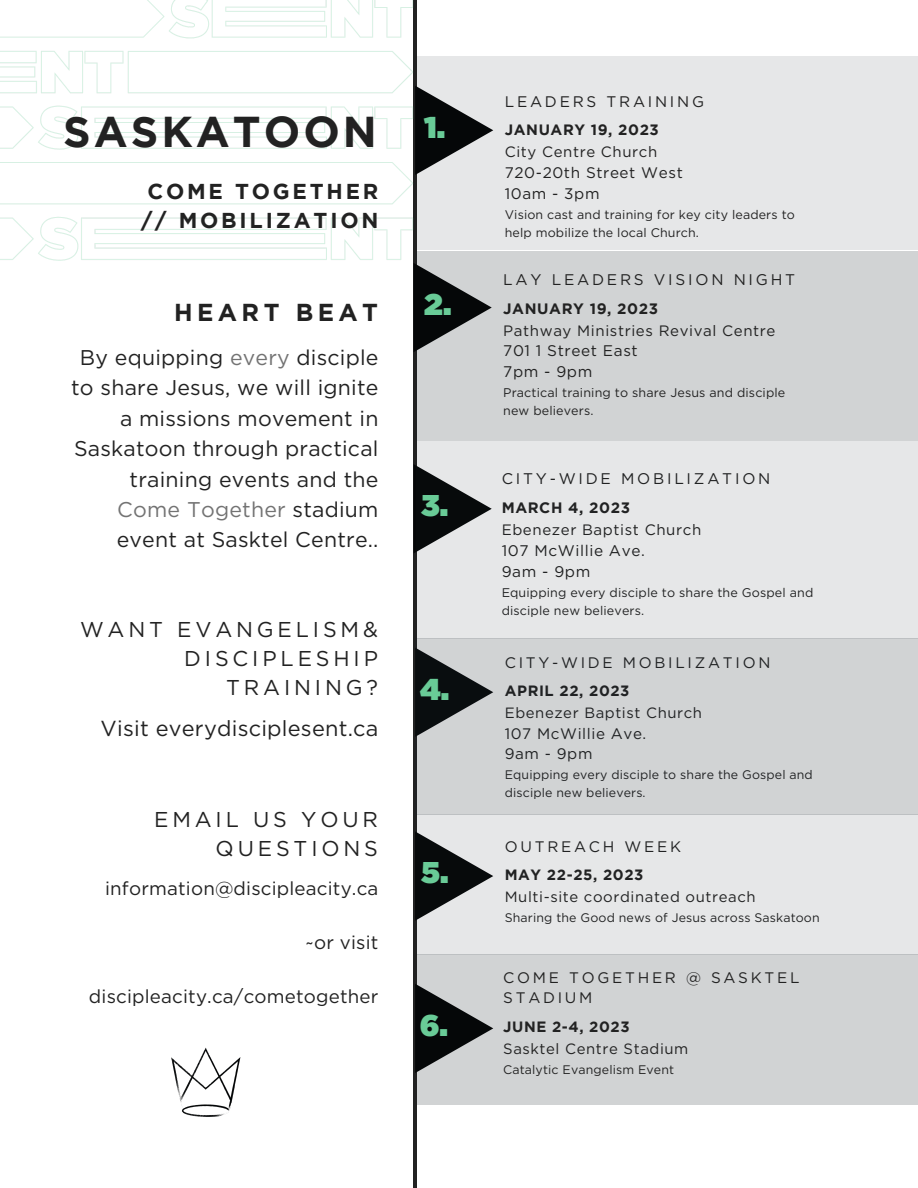
<style>
.page{position:relative;width:918px;height:1188px;background:#fff}
.page>*{position:absolute;margin:0;border:0;box-sizing:border-box;transform-origin:0 0}
.t1{font:700 43.05px "Gotham";letter-spacing:.07em;color:#222}
.t2{font:900 30px "Gotham";color:#69cb97}
.t3{font:700 24.45px "Gotham";letter-spacing:.18em;color:#222}
.t4{font:21.75px "Gotham";letter-spacing:.01em;color:#222}
.t5{font:21.45px/29.2px "Gotham";letter-spacing:.18em;color:#222;text-align:right}
.t6{font:700 21.45px/29.2px "Gotham";letter-spacing:.13em;color:#222}
.t7{font:21.3px/30.3px "Gotham";letter-spacing:.01em;color:#222;text-align:right}
.t8{font:18.75px "Gotham";letter-spacing:.01em;color:#222}
.t9{font:15.45px/20.7px "Gotham";letter-spacing:.04em;color:#222}
.t10{font:15.45px "Gotham";letter-spacing:.18em;color:#222}
.t11{font:15.3px/20.4px "Gotham";letter-spacing:.18em;color:#222}
.t12{font:15.3px/20.5px "Gotham";letter-spacing:.04em;color:#222}
.t13{font:15.15px/20.4px "Gotham";letter-spacing:.04em;color:#222}
.t14{font:15px "Gotham";letter-spacing:.04em;color:#222}
.t15{font:700 15px "Gotham";letter-spacing:.04em;color:#222}
.t16{font:14.85px "Gotham";letter-spacing:.04em;color:#222}
.t17{font:700 14.85px "Gotham";letter-spacing:.04em;color:#222}
.t18{font:12.6px/17.9px "Gotham";letter-spacing:.01em;color:#222}
.t19{font:12.45px/17.7px "Gotham";letter-spacing:.01em;color:#222}
.s1{color:#737373}
</style>
<div class="page">
<div style="left:417px;top:56px;width:501px;height:194px;background:#e6e7e8"></div>
<div style="left:416px;top:954px;width:502px;height:151px;background:#d1d3d4"></div>
<hr style="left:414px;top:0;width:3px;height:1188px;background:#222">
<svg style="left:415px;top:86px;width:78px;height:89px"></svg>
<div style="left:417px;top:251px;width:501px;height:189px;background:#d1d3d4"></div>
<svg style="left:414px;top:263px;width:78px;height:89px"></svg>
<svg style="left:414px;top:465px;width:3px;height:88px"></svg>
<svg style="left:415px;top:832px;width:2px;height:89px"></svg>
<svg style="left:415px;top:984px;width:78px;height:89px"></svg>
<div style="left:417px;top:441px;width:501px;height:197px;background:#e6e7e8"></div>
<div style="left:415px;top:638px;width:503px;height:176px;background:#d1d3d4"></div>
<div style="left:417px;top:814px;width:501px;height:140px;background:#e6e7e8"></div>
<img style="left:0;top:0;width:413px;height:260px">
<img style="left:171px;top:1047px;width:70px;height:70px">
<h1 class="t1" style="left:63px;top:115px;width:315px">SASKATOON</h1>
<h3 class="t6" style="left:141px;top:178px;width:239px">COME TOGETHER // MOBILIZATION</h3>
<h3 class="t3" style="left:174px;top:303px;width:205px">HEART BEAT</h3>
<h3 class="t7" style="left:71px;top:342px;width:309px">By equipping <span class="s1">every</span> disciple to share Jesus, we will ignite a missions movement in<br>Saskatoon through practical training events and the<br><span class="s1">Come Together</span> stadium event at Sasktel Centre..</h3>
<h3 class="t5" style="left:80px;top:614px;width:299px">WANT EVANGELISM&amp;<br>DISCIPLESHIP<br>TRAINING?</h3>
<h3 class="t4" style="left:101px;top:716px;width:279px">Visit everydisciplesent.ca</h3>
<h3 class="t5" style="left:154px;top:804px;width:225px">EMAIL US YOUR<br>QUESTIONS</h3>
<h3 class="t8" style="left:105px;top:878px;width:275px">information@discipleacity.ca</h3>
<h3 class="t8" style="left:305px;top:932px;width:75px">~or visit</h3>
<h3 class="t8" style="left:89px;top:986px;width:291px">discipleacity.ca/cometogether</h3>
<h2 class="t2" style="left:424px;top:114px;width:23px">1.</h2>
<h2 class="t2" style="left:424px;top:291px;width:29px">2.</h2>
<h2 class="t2" style="left:421px;top:492px;width:29px">3.</h2>
<h2 class="t2" style="left:420px;top:676px;width:31px">4.</h2>
<h2 class="t2" style="left:421px;top:859px;width:29px">5.</h2>
<h2 class="t2" style="left:420px;top:1012px;width:30px">6.</h2>
<p class="t11" style="left:505px;top:91px;width:201px">LEADERS TRAINING</p>
<p class="t15" style="left:505px;top:124px;width:156px">JANUARY 19, 2023</p>
<p class="t14" style="left:505px;top:144px;width:154px">City Centre Church</p>
<p class="t12" style="left:505px;top:162px;width:180px">720-20th Street West<br>10am - 3pm</p>
<p class="t19" style="left:505px;top:206px;width:292px">Vision cast and training for key city leaders to help mobilize the local Church.</p>
<p class="t10" style="left:503px;top:271px;width:293px">LAY LEADERS VISION NIGHT</p>
<p class="t15" style="left:503px;top:303px;width:156px">JANUARY 19, 2023</p>
<p class="t14" style="left:503px;top:322px;width:274px">Pathway Ministries Revival Centre</p>
<p class="t9" style="left:503px;top:340px;width:136px">701 1 Street East<br>7pm - 9pm</p>
<p class="t18" style="left:503px;top:383px;width:284px">Practical training to share Jesus and disciple new believers.</p>
<p class="t10" style="left:502px;top:470px;width:270px">CITY-WIDE MOBILIZATION</p>
<p class="t15" style="left:502px;top:502px;width:130px">MARCH 4, 2023</p>
<p class="t14" style="left:502px;top:522px;width:201px">Ebenezer Baptist Church</p>
<p class="t9" style="left:502px;top:540px;width:145px">107 McWillie Ave.<br>9am - 9pm</p>
<p class="t18" style="left:502px;top:584px;width:313px">Equipping every disciple to share the Gospel and disciple new believers.</p>
<p class="t11" style="left:505px;top:652px;width:267px">CITY-WIDE MOBILIZATION</p>
<p class="t17" style="left:505px;top:685px;width:126px">APRIL 22, 2023</p>
<p class="t16" style="left:505px;top:705px;width:199px">Ebenezer Baptist Church</p>
<p class="t13" style="left:505px;top:723px;width:143px">107 McWillie Ave.<br>9am - 9pm</p>
<p class="t19" style="left:505px;top:766px;width:310px">Equipping every disciple to share the Gospel and disciple new believers.</p>
<p class="t11" style="left:505px;top:836px;width:178px">OUTREACH WEEK</p>
<p class="t17" style="left:505px;top:869px;width:140px">MAY 22-25, 2023</p>
<p class="t16" style="left:505px;top:888px;width:252px">Multi-site coordinated outreach</p>
<p class="t19" style="left:505px;top:909px;width:316px">Sharing the Good news of Jesus across Saskatoon</p>
<p class="t11" style="left:503px;top:967px;width:298px">COME TOGETHER @ SASKTEL<br>STADIUM</p>
<p class="t17" style="left:503px;top:1021px;width:128px">JUNE 2-4, 2023</p>
<p class="t16" style="left:503px;top:1040px;width:187px">Sasktel Centre Stadium</p>
<p class="t19" style="left:503px;top:1061px;width:172px">Catalytic Evangelism Event</p>
</div>
